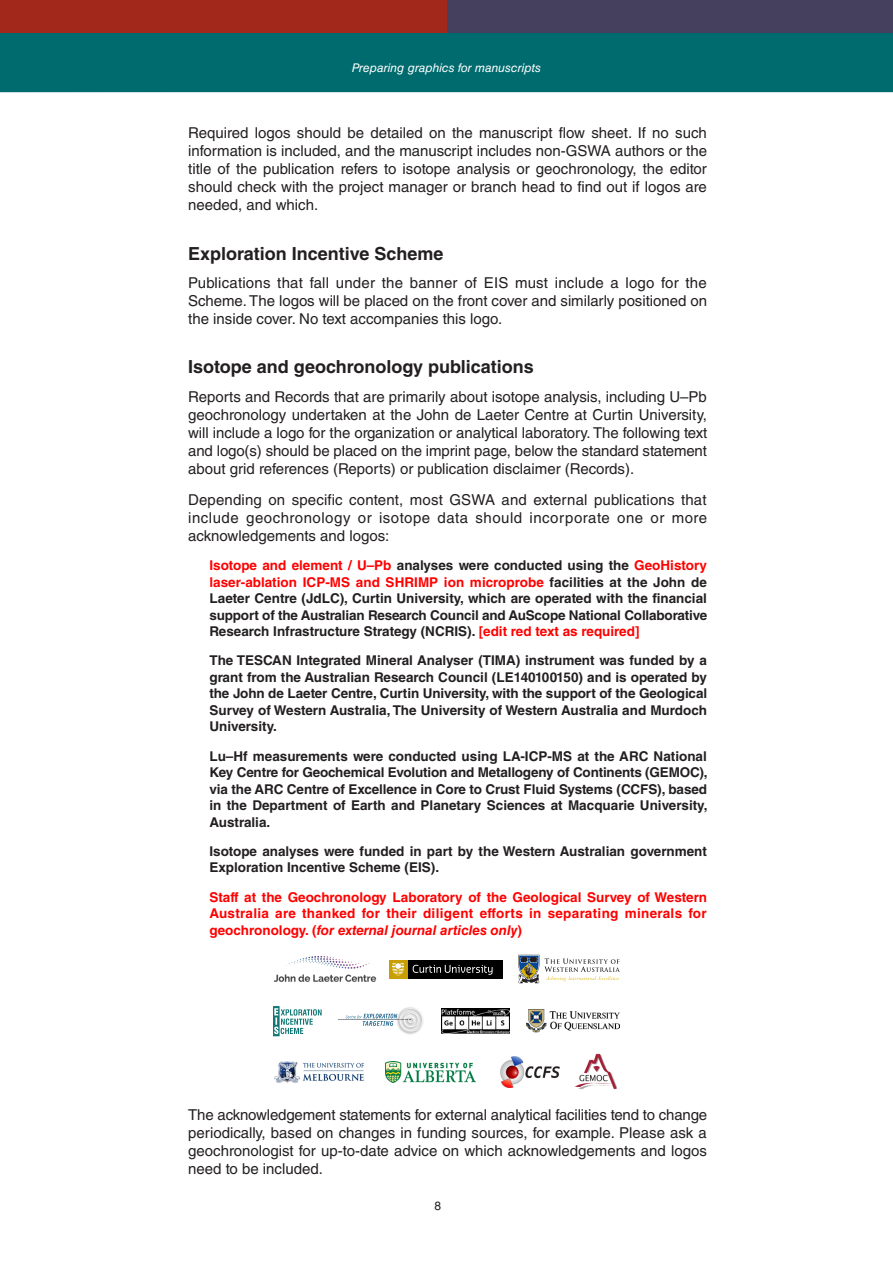
<style>
.page{position:relative;width:893px;height:1263px;background:#fff}
.page>*{position:absolute;margin:0;border:0;box-sizing:border-box;transform-origin:0 0}
.Heading_3{font:700 18px "Helvetica LT Std";color:#231f20}
.Textblocked{font:15px/18px "Helvetica LT Std";color:#231f20;text-align:justify}
.Textblocked-2{font:700 13.5px/16.5px "Helvetica LT Std";color:#231f20;text-align:justify}
.Textblocked-3{font:700 13.5px/16.5px "Helvetica LT Std";letter-spacing:.025em;color:#f00;text-align:justify}
.t1{font:italic 12px "Helvetica LT Std";color:#fff}
.t2{font:12px "Helvetica LT Std";color:#231f20}
.s1{color:#f00}
.s2{font-style:italic}
</style>
<div class="page">
<div style="left:0;top:33px;width:893px;height:59px;background:#006b6e"></div>
<div style="left:0;top:0;width:448px;height:33px;background:#a1281b"></div>
<div style="left:448px;top:0;width:445px;height:33px;background:#44405d"></div>
<img style="left:575px;top:1053px;width:42px;height:37px">
<img style="left:501px;top:1056px;width:59px;height:31px">
<img style="left:273px;top:955px;width:104px;height:27px">
<svg style="left:273px;top:1006px;width:49px;height:30px"></svg>
<img style="left:442px;top:1008px;width:68px;height:26px">
<img style="left:526px;top:1009px;width:94px;height:24px">
<img style="left:385px;top:1061px;width:91px;height:21px">
<img style="left:274px;top:1061px;width:90px;height:22px">
<div style="left:389px;top:960px;width:19px;height:18px;background:#c89e00"></div>
<svg style="left:392px;top:963px;width:12px;height:13px"></svg>
<div style="left:408px;top:960px;width:95px;height:18px;background:#000"></div>
<svg style="left:413px;top:965px;width:80px;height:10px"></svg>
<svg style="left:518px;top:955px;width:102px;height:28px"></svg>
<hr style="left:338px;top:1020px;width:73px;height:1px;background:#939698">
<img style="left:402px;top:1007px;width:16px;height:28px">
<svg style="left:346px;top:1008px;width:77px;height:23px"></svg>
<p class="t1" style="left:352px;top:61px;width:191px">Preparing graphics for manuscripts</p>
<p class="Textblocked" style="left:188px;top:124px;width:520px">Required logos should be detailed on the manuscript flow sheet. If no such information is included, and the manuscript includes non-GSWA authors or the title of the publication refers to isotope analysis or geochronology, the editor should check with the project manager or branch head to find out if logos are needed, and which.</p>
<p class="Heading_3" style="left:188px;top:242px;width:257px">Exploration Incentive Scheme</p>
<p class="Textblocked" style="left:188px;top:274px;width:520px">Publications that fall under the banner of EIS must include a logo for the Scheme. The logos will be placed on the front cover and similarly positioned on the inside cover. No text accompanies this logo.</p>
<p class="Heading_3" style="left:188px;top:356px;width:347px">Isotope and geochronology publications</p>
<p class="Textblocked" style="left:188px;top:388px;width:521px">Reports and Records that are primarily about isotope analysis, including U–Pb geochronology undertaken at the John de Laeter Centre at Curtin University, will include a logo for the organization or analytical laboratory. The following text and logo(s) should be placed on the imprint page, below the standard statement about grid references (Reports) or publication disclaimer (Records).</p>
<p class="Textblocked" style="left:188px;top:491px;width:520px">Depending on specific content, most GSWA and external publications that include geochronology or isotope data should incorporate one or more acknowledgements and logos:</p>
<p class="Textblocked-2" style="left:209px;top:557px;width:499px"><span class="s1">Isotope and element / U–Pb</span> analyses were conducted using the <span class="s1">GeoHistory laser-ablation ICP-MS and SHRIMP ion microprobe</span> facilities at the John de Laeter Centre (JdLC), Curtin University, which are operated with the financial support of the Australian Research Council and AuScope National Collaborative Research Infrastructure Strategy (NCRIS). <span class="s1">[edit red text as required]</span></p>
<p class="Textblocked-2" style="left:209px;top:652px;width:499px">The TESCAN Integrated Mineral Analyser (TIMA) instrument was funded by a grant from the Australian Research Council (LE140100150) and is operated by the John de Laeter Centre, Curtin University, with the support of the Geological Survey of Western Australia, The University of Western Australia and Murdoch University.</p>
<p class="Textblocked-2" style="left:209px;top:747px;width:500px">Lu–Hf measurements were conducted using LA-ICP-MS at the ARC National Key Centre for Geochemical Evolution and Metallogeny of Continents (GEMOC), via the ARC Centre of Excellence in Core to Crust Fluid Systems (CCFS), based in the Department of Earth and Planetary Sciences at Macquarie University, Australia.</p>
<p class="Textblocked-2" style="left:209px;top:843px;width:499px">Isotope analyses were funded in part by the Western Australian government<br>Exploration Incentive Scheme (EIS).</p>
<p class="Textblocked-3" style="left:209px;top:888px;width:499px">Staff at the Geochronology Laboratory of the Geological Survey of Western Australia are thanked for their diligent efforts in separating minerals for geochronology. (<span class="s2">for external journal articles only</span>)</p>
<p class="Textblocked" style="left:188px;top:1106px;width:521px">The acknowledgement statements for external analytical facilities tend to change periodically, based on changes in funding sources, for example. Please ask a geochronologist for up-to-date advice on which acknowledgements and logos need to be included.</p>
<p class="t2" style="left:435px;top:1199px;width:8px">8</p>
</div>
